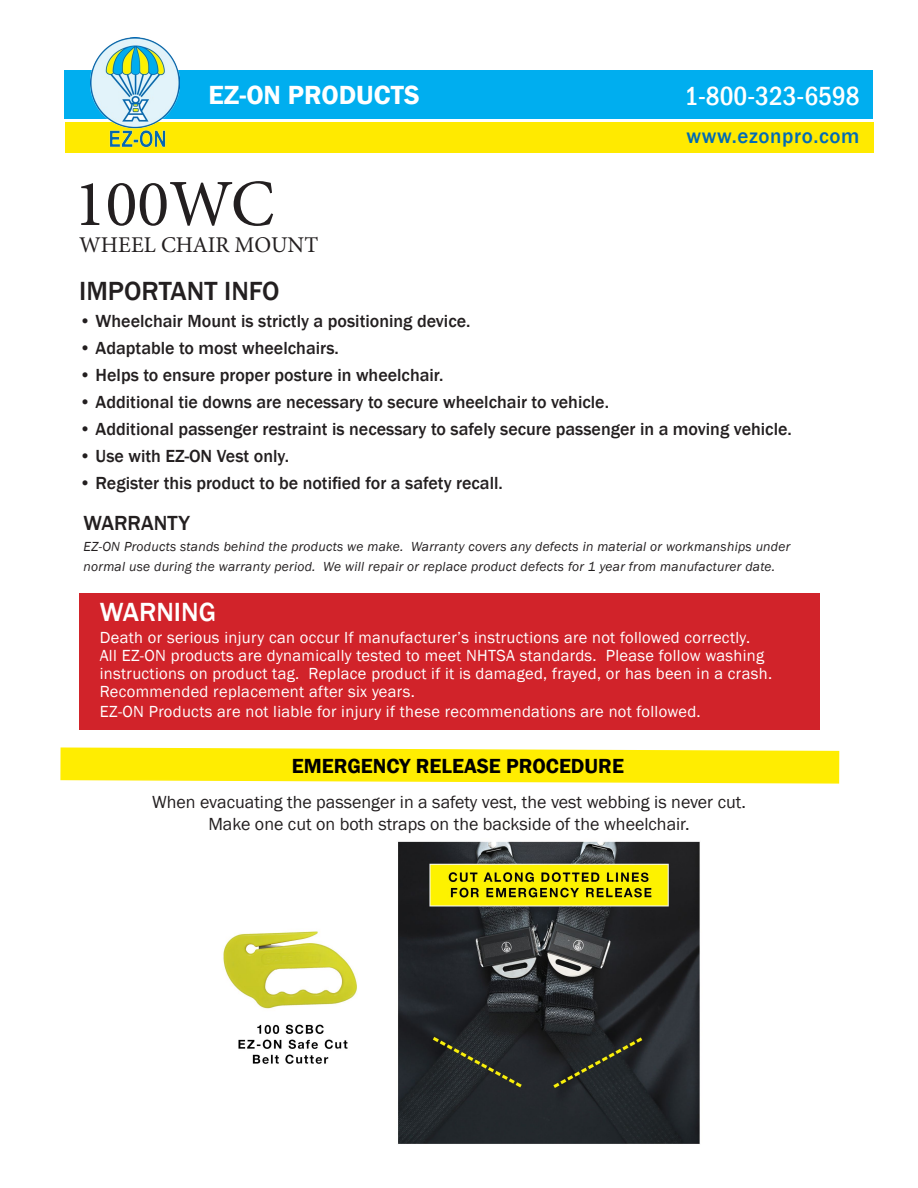
<style>
.page{position:relative;width:918px;height:1188px;background:#fff}
.page>*{position:absolute;margin:0;border:0;box-sizing:border-box;transform-origin:0 0}
.t1{font:66px "Minion Pro";color:#231f20}
.t2{font:500 condensed 27px "Franklin Gothic";color:#fff}
.t3{font:500 27px "Franklin Gothic";color:#231f20}
.t4{font:600 27px "Franklin Gothic";color:#fff}
.t5{font:500 27px "Franklin Gothic";color:#fff}
.t6{font:22.5px "Minion Pro";color:#231f20}
.t7{font:600 21px "Franklin Gothic";color:#000}
.t8{font:500 21px "Franklin Gothic";letter-spacing:.03em;color:#006ab6}
.t9{font:500 21px "Franklin Gothic";color:#231f20}
.t10{font:500 18px "Franklin Gothic";color:#231f20}
.t11{font:18px "Franklin Gothic";color:#231f20}
.t12{font:16.5px/18px "Franklin Gothic";letter-spacing:.02em;color:#fff}
.t13{font:italic 13.5px/19.5px "Franklin Gothic";letter-spacing:.02em;color:#231f20}
</style>
<div class="page">
<svg style="left:60px;top:747px;width:780px;height:37px;background:#ffef1e"></svg>
<div style="left:65px;top:122px;width:808px;height:31px;background:#ffea00"></div>
<div style="left:64px;top:70px;width:809px;height:48px;background:#00aeef"></div>
<img style="left:90px;top:38px;width:90px;height:110px">
<div style="left:79px;top:593px;width:741px;height:137px;background:#d1232a"></div>
<img style="left:223px;top:841px;width:477px;height:303px">
<p class="t4" style="left:208px;top:79px;width:213px">EZ-ON PRODUCTS</p>
<p class="t2" style="left:684px;top:79px;width:177px">1-800-323-6598</p>
<p class="t8" style="left:687px;top:123px;width:175px">www.ezonpro.com</p>
<p class="t1" style="left:74px;top:160px;width:202px">100WC</p>
<p class="t6" style="left:79px;top:230px;width:241px">WHEEL CHAIR MOUNT</p>
<p class="t3" style="left:79px;top:274px;width:202px">IMPORTANT INFO</p>
<p class="t10" style="left:79px;top:310px;width:393px">• Wheelchair Mount is strictly a positioning device.</p>
<p class="t10" style="left:79px;top:337px;width:261px">• Adaptable to most wheelchairs.</p>
<p class="t10" style="left:79px;top:364px;width:366px">• Helps to ensure proper posture in wheelchair.</p>
<p class="t10" style="left:79px;top:391px;width:531px">• Additional tie downs are necessary to secure wheelchair to vehicle.</p>
<p class="t10" style="left:79px;top:418px;width:714px">• Additional passenger restraint is necessary to safely secure passenger in a moving vehicle.</p>
<p class="t10" style="left:79px;top:445px;width:212px">• Use with EZ-ON Vest only.</p>
<p class="t10" style="left:79px;top:472px;width:425px">• Register this product to be notified for a safety recall.</p>
<p class="t9" style="left:84px;top:510px;width:108px">WARRANTY</p>
<p class="t13" style="left:84px;top:537px;width:708px">EZ-ON Products stands behind the products we make. Warranty covers any defects in material or workmanships under normal use during the warranty period. We will repair or replace product defects for 1 year from manufacturer date.</p>
<p class="t5" style="left:100px;top:595px;width:118px">WARNING</p>
<p class="t12" style="left:100px;top:629px;width:652px">Death or serious injury can occur If manufacturer’s instructions are not followed correctly.</p>
<p class="t12" style="left:100px;top:647px;width:674px">All EZ-ON products are dynamically tested to meet NHTSA standards. Please follow washing instructions on product tag. Replace product if it is damaged, frayed, or has been in a crash.<br>Recommended replacement after six years.</p>
<p class="t12" style="left:100px;top:702px;width:602px">EZ-ON Products are not liable for injury if these recommendations are not followed.</p>
<p class="t7" style="left:292px;top:753px;width:334px">EMERGENCY RELEASE PROCEDURE</p>
<p class="t11" style="left:152px;top:791px;width:595px">When evacuating the passenger in a safety vest, the vest webbing is never cut.</p>
<p class="t11" style="left:208px;top:813px;width:483px">Make one cut on both straps on the backside of the wheelchair.</p>
</div>
